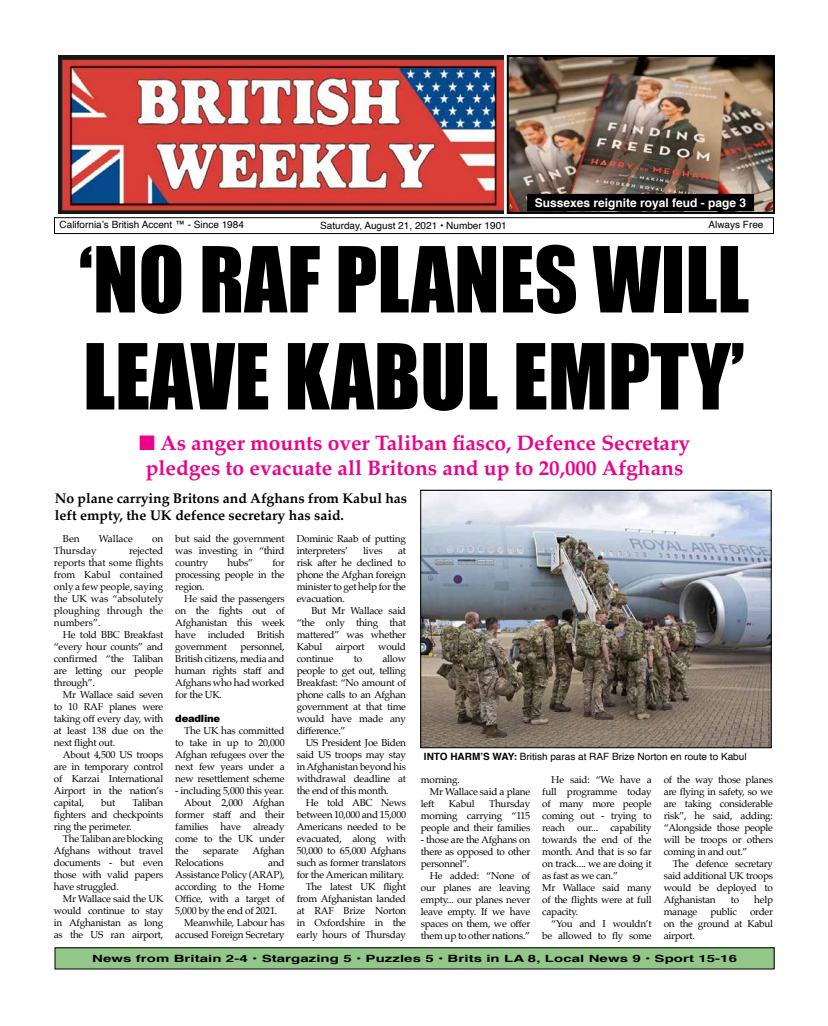
<style>
.page{position:relative;width:828px;height:1026px;background:#fff}
.page>*{position:absolute;margin:0;border:0;box-sizing:border-box;transform-origin:0 0}
.t1{font:84px/97px "Impact";color:#000}
.t2{font:700 21px/25.2px "Palatino";color:#ec008c;text-align:center}
.t3{font:700 14px/16.8px "Palatino";color:#000}
.t4{font:700 12px "Helvetica";color:#fff}
.t5{font:10px/12px "Palatino";letter-spacing:-.025em;color:#000;text-align:justify}
.t6{font:10px "Helvetica";color:#000}
.t7{font:700 10px "Helvetica";letter-spacing:.005em;color:#000;scale:1.5 1}
.t8{font:10px "Palatino";color:#000}
.t9{font:900 10px "Arial";letter-spacing:-.025em;color:#000}
.s1{font-weight:700}
</style>
<div class="page">
<div style="left:54px;top:217px;width:720px;height:17px;border:1px solid #000"></div>
<img style="left:58px;top:55px;width:446px;height:159px">
<div style="left:55px;top:948px;width:719px;height:21px;background:#93c789"></div>
<img style="left:510px;top:58px;width:262px;height:153px">
<div style="left:507px;top:55px;width:268px;height:159px;border:2px solid #000"></div>
<div style="left:528px;top:194px;width:226px;height:17px;background:#000"></div>
<img style="left:422px;top:492px;width:348px;height:254px">
<div style="left:420px;top:490px;width:352px;height:258px;border:1px solid #000"></div>
<p class="t4" style="left:535px;top:193px;width:213px">Sussexes reignite royal feud - page 3</p>
<p class="t6" style="left:60px;top:216px;width:186px">California’s British Accent ™ - Since 1984</p>
<p class="t6" style="left:320px;top:217px;width:188px">Saturday, August 21, 2021 • Number 1901</p>
<p class="t6" style="left:708px;top:216px;width:57px">Always Free</p>
<h1 class="t1" style="left:79px;top:229px;width:672px">‘NO RAF PLANES WILL<br>LEAVE KABUL EMPTY’</h1>
<h2 class="t2" style="left:139px;top:430px;width:552px">■ As anger mounts over Taliban fiasco, Defence Secretary pledges to evacuate all Britons and up to 20,000 Afghans</h2>
<h3 class="t3" style="left:55px;top:489px;width:354px">No plane carrying Britons and Afghans from Kabul has left empty, the UK defence secretary has said.</h3>
<p class="t5" style="left:63px;top:533px;width:18px">Ben</p>
<p class="t8" style="left:99px;top:530px;width:36px">Wallace</p>
<p class="t5" style="left:152px;top:533px;width:13px">on</p>
<p class="t8" style="left:54px;top:542px;width:44px">Thursday</p>
<p class="t5" style="left:175px;top:533px;width:111px">but said the government was investing in “third country</p>
<p class="t5" style="left:297px;top:533px;width:111px">Dominic Raab of putting interpreters’</p>
<p class="t5" style="left:363px;top:545px;width:21px">lives</p>
<p class="t5" style="left:54px;top:545px;width:111px;text-indent:75px">rejected reports that some flights from Kabul contained only a few people, saying the UK was “absolutely ploughing through the numbers”.</p>
<p class="t5" style="left:54px;top:629px;width:111px;text-indent:9px">He told BBC Breakfast “every hour counts” and confirmed “the Taliban are letting our people through”.</p>
<p class="t5" style="left:54px;top:689px;width:111px;text-indent:9px">Mr Wallace said seven to 10 RAF planes were taking off every day, with at least 138 due on the next flight out.</p>
<p class="t5" style="left:54px;top:749px;width:111px;text-indent:9px">About 4,500 US troops are in temporary control of Karzai International Airport in the nation’s capital,</p>
<p class="t5" style="left:297px;top:545px;width:111px;text-indent:101px">at risk after he declined to phone the Afghan foreign minister to get help for the evacuation.</p>
<p class="t5" style="left:297px;top:605px;width:111px;text-indent:15px">But Mr Wallace said “the only thing that mattered” was whether Kabul</p>
<p class="t5" style="left:228px;top:557px;width:27px">hubs”</p>
<p class="t5" style="left:175px;top:557px;width:111px;text-indent:97px">for processing people in the region.</p>
<p class="t5" style="left:175px;top:593px;width:111px;text-indent:9px">He said the passengers on the fights out of Afghanistan this week have included British government</p>
<p class="t5" style="left:175px;top:641px;width:111px;text-indent:65px">personnel, British citizens, media and human rights staff and Afghans who had worked for the UK.</p>
<p class="t9" style="left:175px;top:711px;width:46px">deadline</p>
<p class="t5" style="left:175px;top:725px;width:111px;text-indent:9px">The UK has committed to take in up to 20,000<br>Afghan refugees over the next few years under a new resettlement scheme</p>
<p class="t5" style="left:175px;top:785px;width:110px">- including 5,000 this year.</p>
<p class="t5" style="left:184px;top:797px;width:102px">About 2,000 Afghan</p>
<p class="t5" style="left:175px;top:809px;width:111px">former staff and their</p>
<p class="t5" style="left:175px;top:821px;width:111px">families have already</p>
<p class="t5" style="left:175px;top:833px;width:111px">come to the UK under</p>
<p class="t5" style="left:175px;top:845px;width:15px">the</p>
<p class="t5" style="left:203px;top:845px;width:37px">separate</p>
<p class="t5" style="left:253px;top:845px;width:34px">Afghan</p>
<p class="t5" style="left:175px;top:857px;width:50px">Relocations</p>
<p class="t5" style="left:268px;top:857px;width:18px">and</p>
<p class="t5" style="left:175px;top:869px;width:111px">Assistance Policy (ARAP),</p>
<p class="t5" style="left:175px;top:881px;width:111px">according to the Home</p>
<p class="t5" style="left:175px;top:893px;width:111px">Office, with a target of</p>
<p class="t5" style="left:175px;top:905px;width:103px">5,000 by the end of 2021.</p>
<p class="t5" style="left:184px;top:917px;width:102px">Meanwhile, Labour has</p>
<p class="t5" style="left:175px;top:929px;width:111px">accused Foreign Secretary</p>
<p class="t5" style="left:336px;top:641px;width:31px">airport</p>
<p class="t5" style="left:378px;top:641px;width:29px">would</p>
<p class="t5" style="left:297px;top:653px;width:111px;text-indent:86px">allow people to get out, telling Breakfast: “No amount of phone calls to an Afghan government at that time would have made any difference.”</p>
<p class="t5" style="left:297px;top:737px;width:111px;text-indent:9px">US President Joe Biden said US troops may stay in Afghanistan beyond his withdrawal deadline at the end of this month.</p>
<p class="t5" style="left:297px;top:797px;width:111px;text-align:right">He told ABC News between 10,000 and 15,000<br>Americans needed to be evacuated, along with<br>50,000 to 65,000 Afghans such as former translators for the American military.<br>The latest UK flight from Afghanistan landed at RAF Brize Norton in Oxfordshire in the early hours of Thursday</p>
<p class="t5" style="left:297px;top:653px;width:38px">continue</p>
<p class="t5" style="left:354px;top:653px;width:10px">to</p>
<p class="t5" style="left:54px;top:797px;width:111px;text-indent:79px">Taliban fighters and checkpoints ring the perimeter.</p>
<p class="t5" style="left:54px;top:833px;width:111px;text-indent:9px">The Taliban are blocking Afghans without travel documents - but even those with valid papers have struggled.</p>
<p class="t5" style="left:54px;top:893px;width:111px;text-indent:9px">Mr Wallace said the UK would continue to stay in Afghanistan as long as the US ran airport,</p>
<p class="t5" style="left:101px;top:797px;width:16px">but</p>
<p class="t6" style="left:424px;top:749px;width:324px"><span class="s1">INTO HARM’S WAY:</span> British paras at RAF Brize Norton en route to Kabul</p>
<p class="t5" style="left:421px;top:774px;width:41px">morning.</p>
<p class="t5" style="left:430px;top:786px;width:102px">Mr Wallace said a plane</p>
<p class="t5" style="left:421px;top:798px;width:15px">left</p>
<p class="t5" style="left:449px;top:798px;width:27px">Kabul</p>
<p class="t5" style="left:542px;top:774px;width:111px;text-align:left;text-indent:9px">He said: “We have a full programme today of many more people coming out - trying to reach our... capability towards the end of the month. And that is so far on track.... we are doing it as fast as we can.”<br>Mr Wallace said many of the flights were at full capacity.</p>
<p class="t5" style="left:542px;top:918px;width:111px;text-align:right">“You and I wouldn’t be allowed to fly some</p>
<p class="t5" style="left:664px;top:774px;width:111px">of the way those planes are flying in safety, so we are taking considerable risk”, he said, adding: “Alongside those people will be troops or others coming in and out.”</p>
<p class="t5" style="left:664px;top:858px;width:111px;text-indent:9px">The defence secretary said additional UK troops would be deployed to Afghanistan</p>
<p class="t5" style="left:421px;top:798px;width:111px;text-indent:68px">Thursday morning carrying “115 people and their families</p>
<p class="t5" style="left:421px;top:834px;width:111px">- those are the Afghans on there as opposed to other personnel”.</p>
<p class="t5" style="left:421px;top:870px;width:111px;text-indent:9px">He added: “None of our planes are leaving empty... our planes never leave empty. If we have spaces on them, we offer them up to other nations.”</p>
<p class="t5" style="left:731px;top:894px;width:10px">to</p>
<p class="t5" style="left:754px;top:894px;width:20px">help</p>
<p class="t5" style="left:664px;top:906px;width:35px">manage</p>
<p class="t5" style="left:710px;top:906px;width:28px">public</p>
<p class="t5" style="left:664px;top:906px;width:111px;text-indent:86px">order on the ground at Kabul airport.</p>
<p class="t7" style="left:92px;top:951px;width:431px">News from Britain 2-4 • Stargazing 5 • Puzzles 5 • Brits in LA 8, Local News 9 • Sport 15-16</p>
</div>
